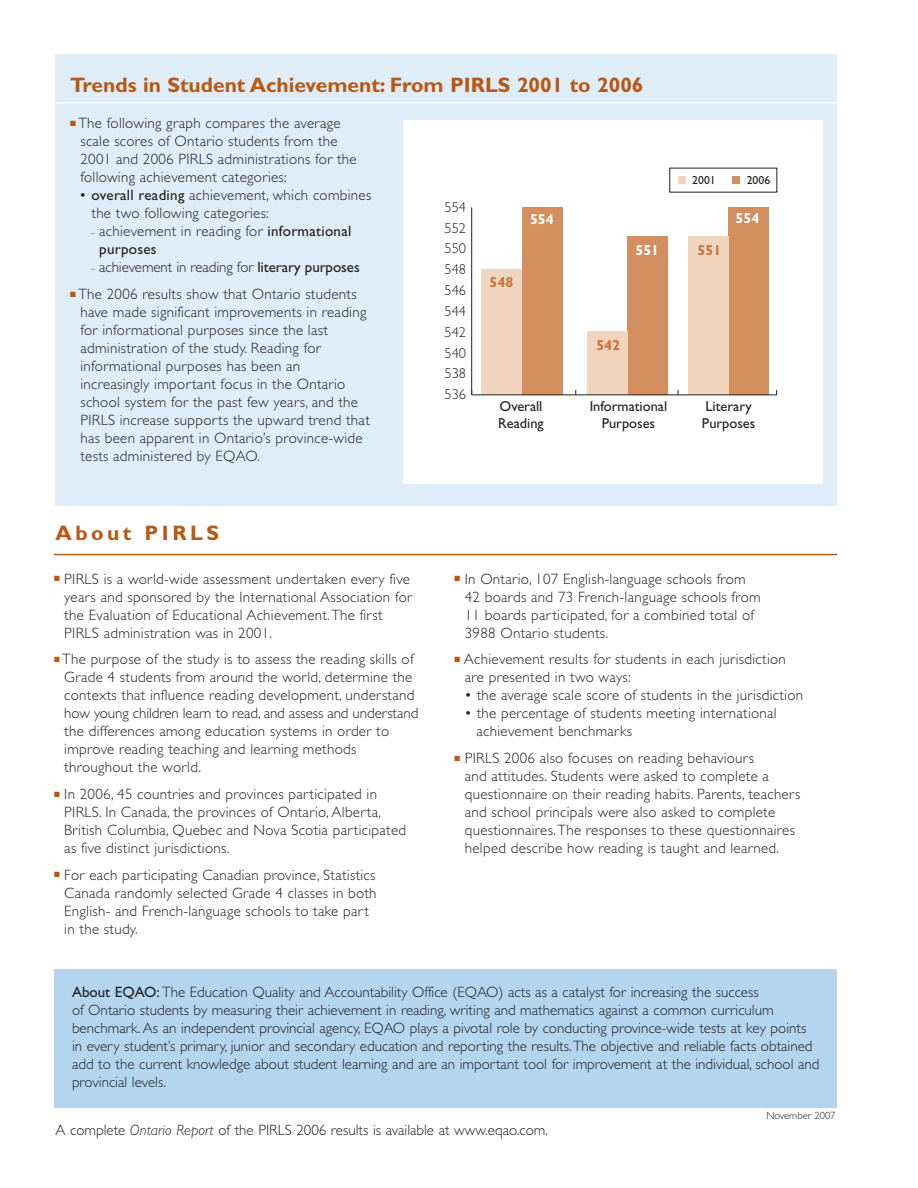
<style>
.page{position:relative;width:918px;height:1188px;background:#fff}
.page>*{position:absolute;margin:0;border:0;box-sizing:border-box;transform-origin:0 0}
.t1{font:700 21px "Gill Sans";color:#b95814}
.t2{font:700 21px "Gill Sans";letter-spacing:.165em;color:#b95814}
.t3{font:300 15px/18px "Gill Sans";letter-spacing:.02em;color:#231f20}
.t4{font:300 15px/18px "Gill Sans";color:#231f20}
.t5{font:300 15px "Gill Sans";letter-spacing:-.005em;color:#231f20}
.t6{font:14.4px/16.2px "Gill Sans";color:#231f20}
.t7{font:300 14.4px "Gill Sans";color:#231f20}
.t8{font:700 14.4px "Gill Sans";color:#c67338}
.t9{font:700 14.4px "Gill Sans";color:#fff}
.t10{font:11.7px "Gill Sans";color:#231f20}
.t11{font:300 10.5px "Gill Sans";color:#231f20}
.s1{color:#b95814}
.s2{font-weight:400}
.s3{font-size:9px}
.s4{font-style:italic}
</style>
<div class="page">
<div style="left:56px;top:54px;width:781px;height:451px;background:#dfedf8"></div>
<hr style="left:54px;top:102px;width:783px;height:2px;background:#fff">
<div style="left:403px;top:120px;width:419px;height:364px;background:#fff"></div>
<div style="left:522px;top:207px;width:40px;height:188px;background:#d38f60"></div>
<div style="left:628px;top:236px;width:40px;height:159px;background:#d38f60"></div>
<div style="left:728px;top:207px;width:40px;height:188px;background:#d38f60"></div>
<div style="left:482px;top:269px;width:40px;height:126px;background:#f0d4be"></div>
<div style="left:588px;top:331px;width:40px;height:64px;background:#f0d4be"></div>
<div style="left:688px;top:236px;width:40px;height:159px;background:#f0d4be"></div>
<hr style="left:472px;top:394px;width:305px;height:1px;background:#231f20">
<hr style="left:471px;top:207px;width:1px;height:188px;background:#231f20">
<div style="left:678px;top:176px;width:8px;height:8px;background:#f0d4be"></div>
<div style="left:732px;top:176px;width:8px;height:8px;background:#d38f60"></div>
<hr style="left:54px;top:554px;width:783px;height:1px;background:#b95814">
<div style="left:54px;top:969px;width:783px;height:138px;background:#b4d5f0"></div>
<h1 class="t1" style="left:70px;top:78px;width:575px">Trends in Student Achievement: From PIRLS 2001 to 2006</h1>
<p class="t3" style="left:80px;top:116px;width:278px;text-indent:-10px"><span class="s1">■</span> The following graph compares the average scale scores of Ontario students from the 2001 and 2006 PIRLS administrations for the following achievement categories:</p>
<p class="t3" style="left:92px;top:188px;width:281px;text-indent:-12px">• <span class="s2">overall reading</span> achievement, which combines the two following categories:</p>
<p class="t3" style="left:99px;top:224px;width:254px;text-indent:-9px"><span class="s3">–</span> achievement in reading for <span class="s2">informational purposes</span></p>
<p class="t5" style="left:90px;top:262px;width:271px"><span class="s3">–</span> achievement in reading for <span class="s2">literary purposes</span></p>
<p class="t3" style="left:80px;top:287px;width:291px;text-indent:-10px"><span class="s1">■</span> The 2006 results show that Ontario students have made significant improvements in reading for informational purposes since the last administration of the study. Reading for informational purposes has been an increasingly important focus in the Ontario school system for the past few years, and the PIRLS increase supports the upward trend that has been apparent in Ontario’s province-wide tests administered by EQAO.</p>
<p class="t10" style="left:692px;top:177px;width:25px">2001</p>
<p class="t10" style="left:747px;top:177px;width:25px">2006</p>
<p class="t7" style="left:445px;top:202px;width:23px">554</p>
<p class="t9" style="left:736px;top:213px;width:25px">554</p>
<p class="t9" style="left:530px;top:214px;width:25px">554</p>
<p class="t7" style="left:445px;top:223px;width:23px">552</p>
<p class="t7" style="left:445px;top:244px;width:23px">550</p>
<p class="t9" style="left:635px;top:245px;width:25px">551</p>
<p class="t8" style="left:697px;top:245px;width:25px">551</p>
<p class="t7" style="left:445px;top:265px;width:23px">548</p>
<p class="t8" style="left:490px;top:277px;width:25px">548</p>
<p class="t7" style="left:445px;top:285px;width:23px">546</p>
<p class="t7" style="left:445px;top:306px;width:23px">544</p>
<p class="t7" style="left:445px;top:327px;width:23px">542</p>
<p class="t8" style="left:596px;top:340px;width:25px">542</p>
<p class="t7" style="left:445px;top:348px;width:23px">540</p>
<p class="t7" style="left:445px;top:369px;width:23px">538</p>
<p class="t7" style="left:445px;top:389px;width:23px">536</p>
<p class="t6" style="left:498px;top:400px;width:47px">Overall<br>Reading</p>
<p class="t6" style="left:593px;top:400px;width:75px;text-align:center">nformational<br>Purposes</p>
<p class="t6" style="left:702px;top:400px;width:55px">Literary<br>Purposes</p>
<h1 class="t2" style="left:56px;top:526px;width:165px">About PIRLS</h1>
<p class="t3" style="left:64px;top:571px;width:349px;text-indent:-10px"><span class="s1">■</span> PIRLS is a world-wide assessment undertaken every five years and sponsored by the International Association for the Evaluation of Educational Achievement.The first PIRLS administration was in 2001.</p>
<p class="t3" style="left:64px;top:652px;width:356px;text-indent:-10px"><span class="s1">■</span> The purpose of the study is to assess the reading skills of Grade 4 students from around the world, determine the contexts that influence reading development, understand how young children learn to read, and assess and understand the differences among education systems in order to improve reading teaching and learning methods throughout the world.</p>
<p class="t3" style="left:64px;top:787px;width:343px;text-indent:-10px"><span class="s1">■</span> In 2006, 45 countries and provinces participated in PIRLS. In Canada, the provinces of Ontario, Alberta, British Columbia, Quebec and Nova Scotia participated as five distinct jurisdictions.</p>
<p class="t3" style="left:64px;top:867px;width:314px;text-indent:-10px"><span class="s1">■</span> For each participating Canadian province, Statistics Canada randomly selected Grade 4 classes in both English- and French-language schools to take part in the study.</p>
<p class="t3" style="left:465px;top:571px;width:298px;text-indent:-10px"><span class="s1">■</span> In Ontario, 107 English-language schools from 42 boards and 73 French-language schools from 11 boards participated, for a combined total of 3988 Ontario students.</p>
<p class="t3" style="left:465px;top:652px;width:323px;text-indent:-10px"><span class="s1">■</span> Achievement results for students in each jurisdiction are presented in two ways:</p>
<p class="t3" style="left:464px;top:688px;width:340px">• the average scale score of students in the jurisdiction</p>
<p class="t3" style="left:477px;top:706px;width:302px;text-indent:-12px">• the percentage of students meeting international achievement benchmarks</p>
<p class="t3" style="left:465px;top:751px;width:337px;text-indent:-10px"><span class="s1">■</span> PIRLS 2006 also focuses on reading behaviours<br>and attitudes. Students were asked to complete a questionnaire on their reading habits. Parents, teachers and school principals were also asked to complete questionnaires.The responses to these questionnaires helped describe how reading is taught and learned.</p>
<p class="t4" style="left:72px;top:984px;width:749px"><span class="s2">About EQAO:</span> The Education Quality and Accountability Office (EQAO) acts as a catalyst for increasing the success<br>of Ontario students by measuring their achievement in reading, writing and mathematics against a common curriculum benchmark. As an independent provincial agency, EQAO plays a pivotal role by conducting province-wide tests at key points in every student’s primary, junior and secondary education and reporting the results.The objective and reliable facts obtained add to the current knowledge about student learning and are an important tool for improvement at the individual, school and provincial levels.</p>
<p class="t11" style="left:766px;top:1112px;width:71px">November 2007</p>
<p class="t4" style="left:56px;top:1122px;width:494px">A complete <span class="s4">Ontario Report</span> of the PIRLS 2006 results is available at www.eqao.com.</p>
</div>
